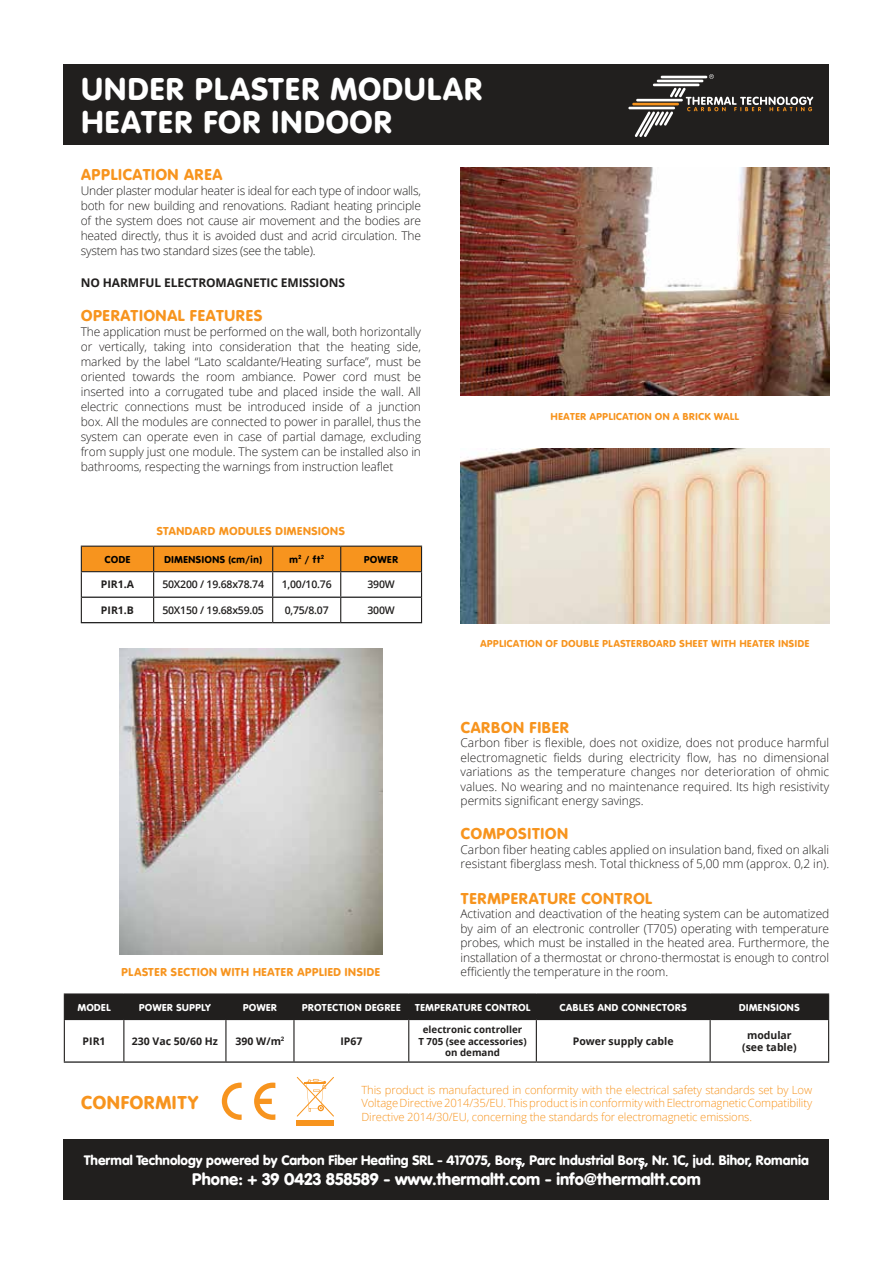
<style>
.page{position:relative;width:893px;height:1263px;background:#fff}
.page>*{position:absolute;margin:0;border:0;box-sizing:border-box;transform-origin:0 0}
.t1{font:33px/33px "VAG Round";color:#fff}
.t2{font:19.5px "VAG Round";color:#f7941e}
.t3{font:16.5px "VAG Round";color:#f7941e}
.t4{font:900 16.5px "VAG Rounded Std";color:#fff}
.t5{font:900 13.5px "VAG Rounded Std";color:#fff}
.t6{font:300 12px/15px "Open Sans";color:#211f1e;text-align:justify}
.t7{font:12px "VAG Round";color:#f7941e}
.t8{font:700 12px "Open Sans";letter-spacing:-.01em;color:#211f1e}
.t9{font:300 11.25px/13.5px "Open Sans";letter-spacing:-.01em;color:#f7941e;text-align:justify}
.t10{font:10.5px "VAG Round";color:#fff}
.t11{font:10.5px "VAG Round";color:#f7941e}
.t12{font:700 10.5px/12.6px "Open Sans";color:#211f1e;text-align:center}
.t13{font:600 10.5px "Open Sans";letter-spacing:-.02em;color:#211f1e}
.t14{font:10.5px "VAG Round";color:#000}
.t15{font:700 9.75px/11.7px "Open Sans";color:#211f1e;text-align:center}
.s1{font-family:"Varela Round";font-weight:400}
</style>
<div class="page">
<img style="left:460px;top:168px;width:369px;height:228px">
<img style="left:460px;top:448px;width:369px;height:175px">
<div style="left:64px;top:64px;width:765px;height:81px;background:#211f1e"></div>
<hr style="left:628px;top:107px;width:47px;height:2px;background:#fff">
<hr style="left:632px;top:103px;width:47px;height:2px;background:#f7941e">
<hr style="left:653px;top:84px;width:46px;height:2px;background:#fff">
<hr style="left:657px;top:80px;width:46px;height:2px;background:#fff">
<hr style="left:661px;top:76px;width:46px;height:2px;background:#fff">
<svg style="left:709px;top:74px;width:5px;height:5px"></svg>
<svg style="left:635px;top:88px;width:178px;height:49px"></svg>
<svg style="left:222px;top:1082px;width:20px;height:38px"></svg>
<svg style="left:254px;top:1082px;width:21px;height:38px"></svg>
<svg style="left:297px;top:1077px;width:37px;height:39px"></svg>
<div style="left:297px;top:1120px;width:37px;height:5px;background:#f7941e"></div>
<hr style="left:64px;top:993px;width:60px;height:1px;background:#211f1e">
<hr style="left:124px;top:993px;width:102px;height:1px;background:#211f1e">
<hr style="left:226px;top:993px;width:68px;height:1px;background:#211f1e">
<hr style="left:294px;top:993px;width:115px;height:1px;background:#211f1e">
<hr style="left:409px;top:993px;width:127px;height:1px;background:#211f1e">
<hr style="left:536px;top:993px;width:174px;height:1px;background:#211f1e">
<hr style="left:710px;top:993px;width:119px;height:1px;background:#211f1e">
<div style="left:64px;top:994px;width:765px;height:25px;background:#211f1e"></div>
<hr style="left:64px;top:1019px;width:60px;height:1px;background:#211f1e">
<hr style="left:64px;top:1020px;width:1px;height:41px;background:#211f1e">
<hr style="left:124px;top:1019px;width:102px;height:1px;background:#211f1e">
<hr style="left:123px;top:1020px;width:1px;height:41px;background:#211f1e">
<hr style="left:226px;top:1019px;width:68px;height:1px;background:#211f1e">
<hr style="left:225px;top:1020px;width:1px;height:41px;background:#211f1e">
<hr style="left:294px;top:1019px;width:115px;height:1px;background:#211f1e">
<hr style="left:293px;top:1020px;width:2px;height:41px;background:#211f1e">
<hr style="left:409px;top:1019px;width:127px;height:1px;background:#211f1e">
<hr style="left:408px;top:1020px;width:1px;height:41px;background:#211f1e">
<hr style="left:536px;top:1019px;width:174px;height:1px;background:#211f1e">
<hr style="left:536px;top:1020px;width:1px;height:41px;background:#211f1e">
<hr style="left:710px;top:1019px;width:119px;height:1px;background:#211f1e">
<hr style="left:710px;top:1020px;width:1px;height:41px;background:#211f1e">
<hr style="left:828px;top:1020px;width:1px;height:41px;background:#211f1e">
<hr style="left:64px;top:1061px;width:60px;height:1px;background:#000">
<hr style="left:124px;top:1061px;width:102px;height:1px;background:#000">
<hr style="left:226px;top:1061px;width:68px;height:1px;background:#000">
<hr style="left:294px;top:1061px;width:115px;height:1px;background:#000">
<hr style="left:409px;top:1061px;width:127px;height:1px;background:#000">
<hr style="left:536px;top:1061px;width:174px;height:1px;background:#000">
<hr style="left:710px;top:1061px;width:119px;height:1px;background:#000">
<svg style="left:81px;top:546px;width:341px;height:76px"></svg>
<hr style="left:82px;top:597px;width:72px;height:1px;background:#000">
<hr style="left:154px;top:597px;width:119px;height:1px;background:#000">
<hr style="left:273px;top:597px;width:68px;height:1px;background:#000">
<hr style="left:341px;top:597px;width:80px;height:1px;background:#000">
<hr style="left:81px;top:622px;width:73px;height:1px;background:#000">
<hr style="left:154px;top:622px;width:119px;height:1px;background:#000">
<hr style="left:273px;top:622px;width:68px;height:1px;background:#000">
<hr style="left:341px;top:622px;width:81px;height:1px;background:#000">
<img style="left:119px;top:649px;width:264px;height:306px">
<div style="left:64px;top:1139px;width:765px;height:60px;background:#211f1e"></div>
<svg style="left:515px;top:1157px;width:7px;height:13px"></svg>
<svg style="left:638px;top:1157px;width:7px;height:13px"></svg>
<h1 class="t1" style="left:81px;top:72px;width:404px">UNDER PLASTER MODULAR<br>HEATER FOR INDOOR</h1>
<h3 class="t3" style="left:81px;top:165px;width:143px">APPLICATION AREA</h3>
<p class="t6" style="left:81px;top:183px;width:342px">Under plaster modular heater is ideal for each type of indoor walls, both for new building and renovations. Radiant heating principle of the system does not cause air movement and the bodies are heated directly, thus it is avoided dust and acrid circulation. The system has two standard sizes (see the table).</p>
<p class="t8" style="left:81px;top:274px;width:266px">NO HARMFUL ELECTROMAGNETIC EMISSIONS</p>
<h3 class="t3" style="left:81px;top:306px;width:184px">OPERATIONAL FEATURES</h3>
<p class="t6" style="left:81px;top:324px;width:342px">The application must be performed on the wall, both horizontally or vertically, taking into consideration that the heating side, marked by the label “Lato scaldante/Heating surface”, must be oriented towards the room ambiance. Power cord must be inserted into a corrugated tube and placed inside the wall. All electric connections must be introduced inside of a junction box. All the modules are connected to power in parallel, thus the system can operate even in case of partial damage, excluding from supply just one module. The system can be installed also in bathrooms, respecting the warnings from instruction leaflet</p>
<p class="t7" style="left:157px;top:525px;width:190px">STANDARD MODULES DIMENSIONS</p>
<p class="t14" style="left:104px;top:553px;width:28px">CODE</p>
<p class="t14" style="left:164px;top:553px;width:99px">DIMENSIONS (cm/in)</p>
<p class="t14" style="left:289px;top:553px;width:37px">m<sup>2</sup> / ft<sup>2</sup></p>
<p class="t14" style="left:364px;top:553px;width:36px">POWER</p>
<p class="t12" style="left:101px;top:578px;width:35px">PIR1.A</p>
<p class="t13" style="left:162px;top:577px;width:103px">50X200 / 19.68x78.74</p>
<p class="t13" style="left:282px;top:577px;width:51px">1,00/10.76</p>
<p class="t13" style="left:367px;top:577px;width:29px">390W</p>
<p class="t12" style="left:101px;top:604px;width:35px">PIR1.B</p>
<p class="t13" style="left:162px;top:603px;width:103px">50X150 / 19.68x59.05</p>
<p class="t13" style="left:285px;top:603px;width:46px">0,75/8.07</p>
<p class="t13" style="left:367px;top:603px;width:29px">300W</p>
<p class="t11" style="left:551px;top:410px;width:190px">HEATER APPLICATION ON A BRICK WALL</p>
<p class="t7" style="left:121px;top:965px;width:261px">PLASTER SECTION WITH HEATER APPLIED INSIDE</p>
<p class="t11" style="left:480px;top:638px;width:331px">APPLICATION OF DOUBLE PLASTERBOARD SHEET WITH HEATER INSIDE</p>
<h3 class="t3" style="left:460px;top:718px;width:110px">CARBON FIBER</h3>
<p class="t6" style="left:460px;top:735px;width:370px;line-height:14.4px">Carbon fiber is flexible, does not oxidize, does not produce harmful electromagnetic fields during electricity flow, has no dimensional variations as the temperature changes nor deterioration of ohmic values. No wearing and no maintenance required. Its high resistivity permits significant energy savings.</p>
<h3 class="t3" style="left:460px;top:824px;width:109px">COMPOSITION</h3>
<p class="t6" style="left:460px;top:842px;width:370px;line-height:14.4px">Carbon fiber heating cables applied on insulation band, fixed on alkali resistant fiberglass mesh. Total thickness of 5,00 mm (approx. 0,2 in).</p>
<h3 class="t3" style="left:460px;top:889px;width:193px">TERMPERATURE CONTROL</h3>
<p class="t6" style="left:460px;top:906px;width:370px;line-height:14.4px">Activation and deactivation of the heating system can be automatized by aim of an electronic controller (T705) operating with temperature probes, which must be installed in the heated area. Furthermore, the installation of a thermostat or chrono-thermostat is enough to control efficiently the temperature in the room.</p>
<p class="t10" style="left:77px;top:1001px;width:35px">MODEL</p>
<p class="t10" style="left:139px;top:1001px;width:74px">POWER SUPPLY</p>
<p class="t10" style="left:243px;top:1001px;width:36px">POWER</p>
<p class="t10" style="left:302px;top:1001px;width:101px">PROTECTION DEGREE</p>
<p class="t10" style="left:415px;top:1001px;width:117px">TEMPERATURE CONTROL</p>
<p class="t10" style="left:559px;top:1001px;width:129px">CABLES AND CONNECTORS</p>
<p class="t10" style="left:739px;top:1001px;width:63px">DIMENSIONS</p>
<p class="t12" style="left:83px;top:1034px;width:24px">PIR1</p>
<p class="t12" style="left:132px;top:1034px;width:88px">230 Vac 50/60 Hz</p>
<p class="t12" style="left:235px;top:1034px;width:50px">390 W/m<sup>2</sup></p>
<p class="t12" style="left:340px;top:1034px;width:24px">IP67</p>
<p class="t15" style="left:418px;top:1023px;width:110px">electronic controller<br>T 705 (see accessories) on demand</p>
<p class="t12" style="left:573px;top:1034px;width:102px">Power supply cable</p>
<p class="t12" style="left:742px;top:1028px;width:56px">modular (see table)</p>
<p class="t9" style="left:361px;top:1082px;width:452px">This product is manufactured in conformity with the electrical safety standards set by Low Voltage Directive 2014/35/EU. This product is in conformity with Electromagnetic Compatibility Directive 2014/30/EU, concerning the standards for electromagnetic emissions.</p>
<p class="t5" style="left:84px;top:1152px;width:726px">Thermal Technology powered by Carbon Fiber Heating SRL - 417075, Bor<span class="s1">ș</span>, Parc Industrial Bor<span class="s1">ș</span>, Nr. 1C, jud. Bihor, Romania</p>
<h3 class="t4" style="left:192px;top:1169px;width:510px">Phone: + 39 0423 858589 - www.thermaltt.com - info@thermaltt.com</h3>
<h2 class="t2" style="left:81px;top:1091px;width:120px">CONFORMITY</h2>
</div>
